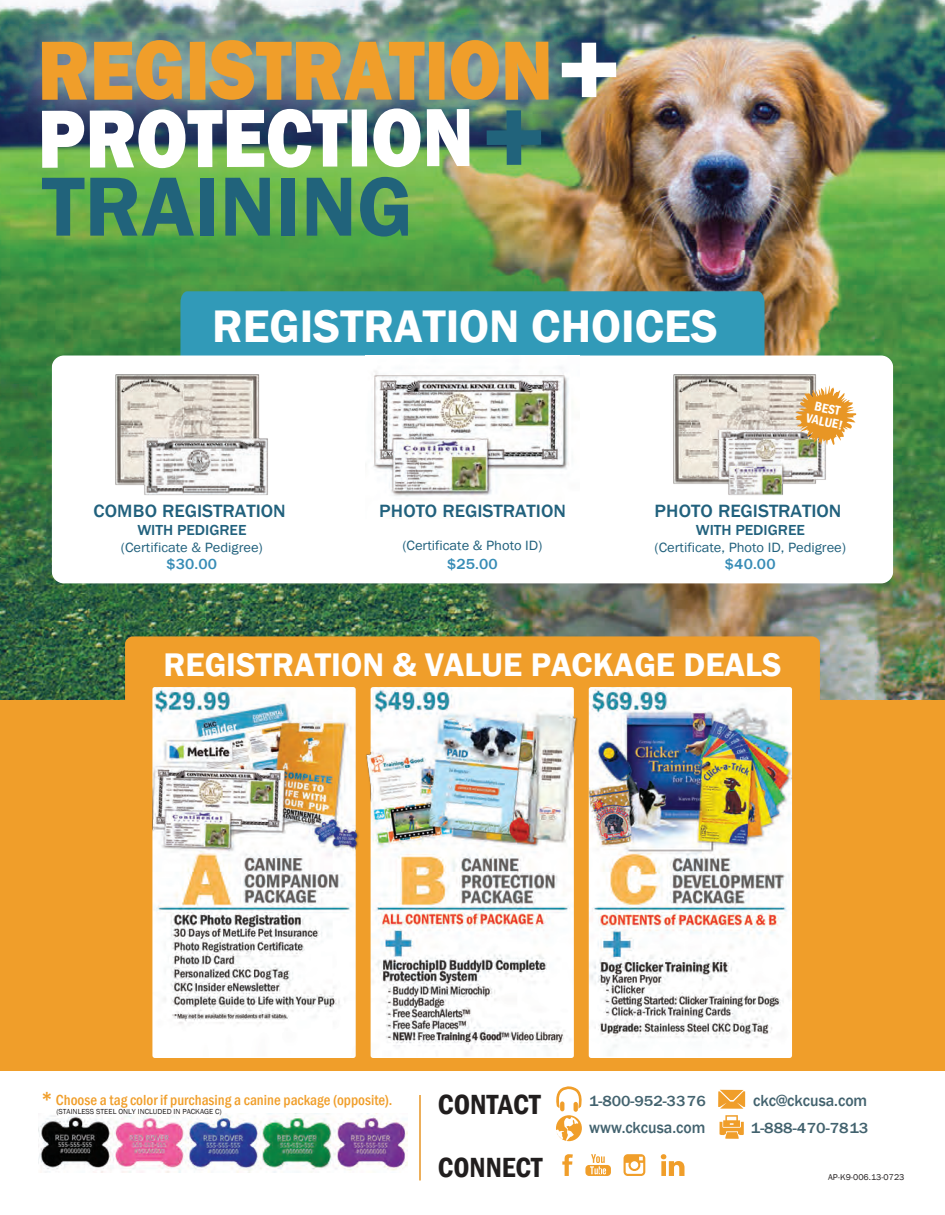
<style>
.page{position:relative;width:945px;height:1215px;background:#fff}
.page>*{position:absolute;margin:0;border:0;box-sizing:border-box;transform-origin:0 0}
.t1{font:600 46.95px "Franklin Gothic";color:#fff}
.t2{font:600 33.6px "Franklin Gothic";color:#fff}
.t3{font:600 condensed 28.5px "Franklin Gothic";color:#211e1e}
.t4{font:500 18.3px "Franklin Gothic";letter-spacing:-.005em;color:#21617d;scale:1.05 1}
.t5{font:500 16.5px "Franklin Gothic";color:#42626e;scale:.95 1}
.t6{font:500 condensed 15px "Franklin Gothic";color:#f09e2a}
.t7{font:500 15px "Franklin Gothic";color:#21617d;scale:1.06 1}
.t8{font:500 15px "Franklin Gothic";letter-spacing:.01em;color:#378cb6;scale:1.05 1}
.t9{font:500 15px "Franklin Gothic";color:#42626e;scale:1.08 1}
.t10{font:500 15px "Franklin Gothic";color:#42626e;scale:1.07 1}
.t11{font:13.8px "Franklin Gothic";color:#21617d;scale:1.06 1}
.t12{font:600 condensed 13.2px/13.4px "Franklin Gothic";color:#fff;text-align:center}
.t13{font:8.7px "Franklin Gothic";color:#231f20}
.t14{font:7.5px "Franklin Gothic";color:#211e1e}
.s1{font-size:24px}
</style>
<div class="page">
<img style="left:0;top:0;width:945px;height:700px">
<div style="left:0;top:700px;width:945px;height:370px;background:#f09e2a"></div>
<svg style="left:718px;top:1090px;width:27px;height:19px"></svg>
<svg style="left:720px;top:1115px;width:24px;height:24px"></svg>
<svg style="left:556px;top:1086px;width:26px;height:55px"></svg>
<svg style="left:585px;top:1154px;width:26px;height:22px"></svg>
<svg style="left:624px;top:1154px;width:21px;height:22px"></svg>
<svg style="left:562px;top:1154px;width:11px;height:22px"></svg>
<svg style="left:661px;top:1154px;width:24px;height:22px"></svg>
<img style="left:39px;top:1113px;width:369px;height:60px">
<hr style="left:419px;top:1095px;width:2px;height:85px;background:#e89625">
<div style="left:125px;top:636px;width:695px;height:134px;background:#f09e2a;border-radius:8px"></div>
<img style="left:0;top:0;width:615px;height:166px">
<svg style="left:42px;top:42px;width:45px;height:58px;background:#d49940"></svg>
<svg style="left:94px;top:40px;width:88px;height:60px;background:#cb9b4c"></svg>
<div style="left:190px;top:42px;width:15px;height:58px;background:#f09e2a"></div>
<svg style="left:209px;top:40px;width:216px;height:60px;background:#bf9b55"></svg>
<div style="left:429px;top:42px;width:16px;height:58px;background:#f09e2a"></div>
<svg style="left:451px;top:40px;width:48px;height:60px;background:#c4994e"></svg>
<svg style="left:505px;top:42px;width:44px;height:58px;background:#d09941"></svg>
<svg style="left:562px;top:43px;width:54px;height:54px"></svg>
<svg style="left:42px;top:111px;width:42px;height:57px"></svg>
<svg style="left:90px;top:109px;width:257px;height:59px"></svg>
<div style="left:352px;top:109px;width:15px;height:57px;background:#fff"></div>
<svg style="left:373px;top:108px;width:48px;height:59px"></svg>
<svg style="left:427px;top:109px;width:42px;height:57px"></svg>
<svg style="left:487px;top:110px;width:54px;height:55px;background:#427d68"></svg>
<div style="left:180px;top:291px;width:585px;height:65px;background:#319ab8"></div>
<svg style="left:52px;top:356px;width:841px;height:227px"></svg>
<img style="left:366px;top:356px;width:213px;height:163px">
<img style="left:115px;top:374px;width:153px;height:121px">
<img style="left:674px;top:374px;width:153px;height:122px">
<svg style="left:795px;top:385px;width:61px;height:60px"></svg>
<svg style="left:42px;top:178px;width:152px;height:58px;background:#458962"></svg>
<div style="left:200px;top:178px;width:14px;height:58px;background:#21637b"></div>
<svg style="left:225px;top:178px;width:45px;height:58px;background:#377c6c"></svg>
<div style="left:282px;top:178px;width:13px;height:58px;background:#21637b"></div>
<svg style="left:307px;top:178px;width:44px;height:58px;background:#377b6c"></svg>
<svg style="left:360px;top:177px;width:48px;height:60px;background:#40826a"></svg>
<img style="left:152px;top:688px;width:640px;height:369px">
<h1 class="t1" style="left:212px;top:298px;width:508px">REGISTRATION CHOICES</h1>
<p class="t12" style="left:811px;top:398px;width:39px;rotate:12deg">BEST<br>VALUE!</p>
<h3 class="t4" style="left:93px;top:500px;width:185px">COMBO REGISTRATION</h3>
<p class="t7" style="left:137px;top:521px;width:104px">WITH PEDIGREE</p>
<p class="t11" style="left:121px;top:539px;width:135px">(Certificate &amp; Pedigree)</p>
<p class="t8" style="left:167px;top:555px;width:50px">$30.00</p>
<h3 class="t4" style="left:379px;top:500px;width:179px">PHOTO REGISTRATION</h3>
<p class="t11" style="left:402px;top:537px;width:134px">(Certificate &amp; Photo ID)</p>
<p class="t8" style="left:447px;top:555px;width:50px">$25.00</p>
<h3 class="t4" style="left:655px;top:500px;width:179px">PHOTO REGISTRATION</h3>
<p class="t7" style="left:696px;top:521px;width:104px">WITH PEDIGREE</p>
<p class="t11" style="left:655px;top:539px;width:182px">(Certificate, Photo ID, Pedigree)</p>
<p class="t8" style="left:725px;top:555px;width:50px">$40.00</p>
<h2 class="t2" style="left:163px;top:644px;width:620px">REGISTRATION &amp; VALUE PACKAGE DEALS</h2>
<p class="t6" style="left:41px;top:1090px;width:353px"><span class="s1">*</span> Choose a tag color if purchasing a canine package (opposite).</p>
<p class="t14" style="left:56px;top:1107px;width:167px">(STAINLESS STEEL ONLY INCLUDED IN PACKAGE C)</p>
<h3 class="t3" style="left:438px;top:1085px;width:105px">CONTACT</h3>
<p class="t10" style="left:589px;top:1092px;width:110px">1-800-952-3376</p>
<p class="t5" style="left:753px;top:1091px;width:122px">ckc@ckcusa.com</p>
<p class="t5" style="left:589px;top:1118px;width:124px">www.ckcusa.com</p>
<h3 class="t3" style="left:438px;top:1148px;width:106px">CONNECT</h3>
<p class="t9" style="left:751px;top:1119px;width:110px">1-888-470-7813</p>
<p class="t13" style="left:828px;top:1172px;width:78px">AP-K9-006.13-0723</p>
</div>
